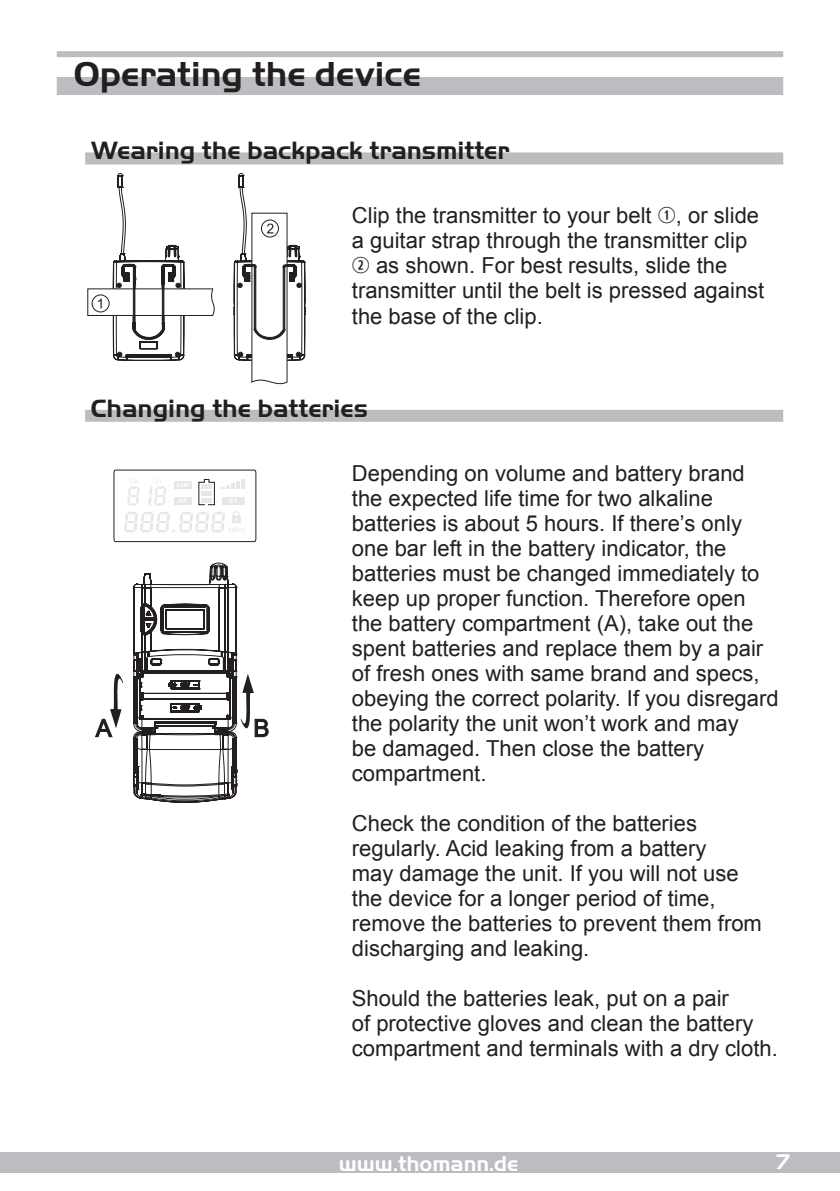
<style>
.page{position:relative;width:840px;height:1191px;background:#fff}
.page>*{position:absolute;margin:0;border:0;box-sizing:border-box;transform-origin:0 0}
.Head{font:700 36px "Handel Got D";color:#231f20}
.Subhead{font:700 26px "Handel Got D";color:#231f20}
.Bedieneleme_I{font:22px/25px "Arial";color:#231f20}
.t1{font:700 22px "Handel Got D";color:#fff}
.s1{font-family:"Combi Numerals"}
</style>
<div class="page">
<div style="left:0;top:1152px;width:839px;height:20px;background:#bcbdc0"></div>
<div style="left:57px;top:51px;width:725px;height:6px;background:#bcbdc0"></div>
<div style="left:57px;top:77px;width:725px;height:18px;background:#bcbdc0"></div>
<div style="left:85px;top:152px;width:697px;height:12px;background:#bcbdc0"></div>
<div style="left:85px;top:410px;width:697px;height:12px;background:#bcbdc0"></div>
<svg style="left:233px;top:173px;width:72px;height:212px"></svg>
<svg style="left:87px;top:173px;width:128px;height:188px"></svg>
<svg style="left:113px;top:469px;width:144px;height:73px"></svg>
<svg style="left:95px;top:673px;width:29px;height:65px"></svg>
<svg style="left:133px;top:562px;width:136px;height:240px"></svg>
<p class="Head" style="left:74px;top:53px;width:349px">Operating the device</p>
<p class="Subhead" style="left:91px;top:136px;width:420px">Wearing the backpack transmitter</p>
<p class="Bedieneleme_I" style="left:351px;top:203px;width:414px">Clip the transmitter to your belt <span class="s1">q</span>, or slide a guitar strap through the transmitter clip <span class="s1">w</span> as shown. For best results, slide the transmitter until the belt is pressed against the base of the clip.</p>
<p class="Subhead" style="left:91px;top:393px;width:278px">Changing the batteries</p>
<p class="Bedieneleme_I" style="left:351px;top:461px;width:428px">Depending on volume and battery brand the expected life time for two alkaline batteries is about 5 hours. If there’s only one bar left in the battery indicator, the batteries must be changed immediately to keep up proper function. Therefore open the battery compartment (A), take out the spent batteries and replace them by a pair of fresh ones with same brand and specs, obeying the correct polarity. If you disregard the polarity the unit won’t work and may<br>be damaged. Then close the battery compartment.</p>
<p class="Bedieneleme_I" style="left:351px;top:811px;width:411px">Check the condition of the batteries regularly. Acid leaking from a battery<br>may damage the unit. If you will not use the device for a longer period of time, remove the batteries to prevent them from discharging and leaking.</p>
<p class="Bedieneleme_I" style="left:351px;top:986px;width:427px">Should the batteries leak, put on a pair<br>of protective gloves and clean the battery compartment and terminals with a dry cloth.</p>
<p class="t1" style="left:338px;top:1151px;width:181px">www.thomann.de</p>
<p class="t1" style="left:775px;top:1149px;width:15px">7</p>
</div>
